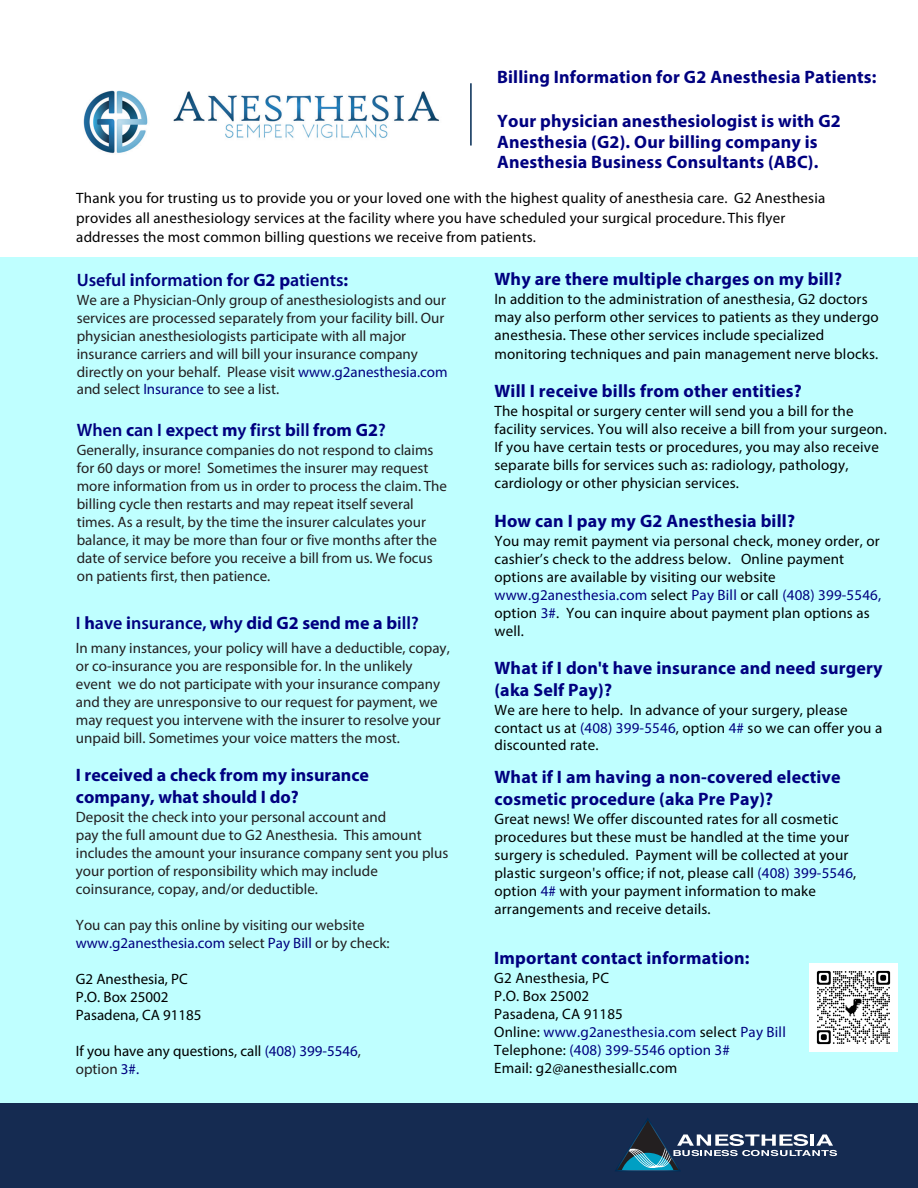
<style>
.page{position:relative;width:918px;height:1188px;background:#fff}
.page>*{position:absolute;margin:0;border:0;box-sizing:border-box;transform-origin:0 0}
.t1{font:700 18px/21.6px "Myriad Pro";letter-spacing:.01em;color:#000080}
.t2{font:600 18px "Myriad Pro";color:#000080}
.t3{font:15px/18px "Myriad Pro";letter-spacing:.01em;color:#000}
.t4{font:15px/17.9px "Myriad Pro";color:#231f20}
.s1{font-weight:700}
.s2{color:#000080}
.s3{color:#231f20}
</style>
<div class="page">
<div style="left:0;top:257px;width:918px;height:931px;background:#bfffff"></div>
<hr style="left:470px;top:83px;width:2px;height:63px;background:#002953">
<div style="left:0;top:1104px;width:918px;height:84px;background:#152b51"></div>
<img style="left:615px;top:1118px;width:66px;height:53px">
<svg style="left:617px;top:1120px;width:220px;height:50px"></svg>
<img style="left:83px;top:90px;width:356px;height:64px">
<img style="left:810px;top:964px;width:87px;height:87px">
<p class="t1" style="left:497px;top:65px;width:381px">Billing Information for G2 Anesthesia Patients:</p>
<p class="t1" style="left:497px;top:110px;width:345px;line-height:20.7px">Your physician anesthesiologist is with G2<br>Anesthesia (G2). Our billing company is<br>Anesthesia Business Consultants (ABC).</p>
<p class="t3" style="left:76px;top:189px;width:751px;line-height:19px">Thank you for trusting us to provide you or your loved one with the highest quality of anesthesia care. G2 Anesthesia provides all anesthesiology services at the facility where you have scheduled your surgical procedure. This flyer addresses the most common billing questions we receive from patients.</p>
<p class="t2" style="left:77px;top:269px;width:273px">Useful <span class="s1">i</span>nformation <span class="s1">f</span>or <span class="s1">G2 p</span>atients<span class="s1">:</span></p>
<p class="t4" style="left:77px;top:291px;width:372px">We are a Physician-Only group of anesthesiologists and our services are processed separately from your facility bill. Our physician anesthesiologists participate with all major insurance carriers and will bill your insurance company directly on your behalf. Please visit <span class="s2">www.g2anesthesia.com </span>and select <span class="s2">Insurance</span> to see a list.</p>
<p class="t2" style="left:77px;top:419px;width:310px">When <span class="s1">c</span>an I <span class="s1">e</span>xpect <span class="s1">m</span>y <span class="s1">f</span>irst <span class="s1">b</span>ill <span class="s1">from G2</span>?</p>
<p class="t4" style="left:77px;top:441px;width:372px">Generally, insurance companies do not respond to claims for 60 days or more! Sometimes the insurer may request more information from us in order to process the claim. The billing cycle then restarts and may repeat itself several times. As a result, by the time the insurer calculates your balance, it may be more than four or five months after the date of service before you receive a bill from us. We focus on patients first, then patience.</p>
<p class="t2" style="left:76px;top:611px;width:344px">I <span class="s1">h</span>ave <span class="s1">i</span>nsurance, <span class="s1">w</span>hy <span class="s1">did G2 send me a b</span>ill?</p>
<p class="t4" style="left:76px;top:639px;width:375px">In many instances, your policy will have a deductible, copay, or co-insurance you are responsible for. In the unlikely event we do not participate with your insurance company and they are unresponsive to our request for payment, we may request you intervene with the insurer to resolve your unpaid bill. Sometimes your voice matters the most.</p>
<p class="t1" style="left:76px;top:764px;width:295px">I received a check from my insurance company, what should I do?</p>
<p class="t4" style="left:76px;top:807px;width:374px">Deposit the check into your personal account and<br>pay the full amount due to G2 Anesthesia. This amount includes the amount your insurance company sent you plus your portion of responsibility which may include coinsurance, copay, and/or deductible.</p>
<p class="t4" style="left:76px;top:915px;width:315px">You can pay this online by visiting our website <span class="s2">www.g2anesthesia.com</span> select <span class="s2">Pay Bill</span> or by check:</p>
<p class="t3" style="left:76px;top:969px;width:127px">G2 Anesthesia, PC<br>P.O. Box 25002<br>Pasadena, CA 91185</p>
<p class="t3" style="left:76px;top:1041px;width:287px">If you have any questions, call <span class="s2">(408) 399-5546</span><span class="s3">, option</span> <span class="s2">3#.</span></p>
<p class="t1" style="left:494px;top:267px;width:349px">Why are there multiple charges on my bill?</p>
<p class="t3" style="left:494px;top:290px;width:386px">In addition to the administration of anesthesia, G2 doctors may also perform other services to patients as they undergo anesthesia. These other services include specialized monitoring techniques and pain management nerve blocks.</p>
<p class="t1" style="left:494px;top:380px;width:309px">Will I receive bills from other entities?</p>
<p class="t3" style="left:494px;top:402px;width:394px">The hospital or surgery center will send you a bill for the facility services. You will also receive a bill from your surgeon.<br>If you have certain tests or procedures, you may also receive separate bills for services such as: radiology, pathology, cardiology or other physician services.</p>
<p class="t1" style="left:494px;top:509px;width:302px">How can I pay my G2 Anesthesia bill?</p>
<p class="t3" style="left:494px;top:532px;width:388px">You may remit payment via personal check, money order, or cashier’s check to the address below. Online payment options are available by visiting our website <span class="s2">www.g2anesthesia.com</span> select <span class="s2">Pay Bill</span> or call <span class="s2">(408) 399-5546, </span>option <span class="s2">3#</span>. You can inquire about payment plan options as well.</p>
<p class="t1" style="left:494px;top:657px;width:390px">What if I don't have insurance and need surgery (aka Self Pay)?</p>
<p class="t3" style="left:494px;top:701px;width:389px;line-height:17.4px">We are here to help. In advance of your surgery, please contact us at <span class="s2">(408) 399-5546</span>, option <span class="s2">4#</span> so we can offer you a discounted rate.</p>
<p class="t1" style="left:494px;top:766px;width:348px">What if I am having a non-covered elective cosmetic procedure (aka Pre Pay)?</p>
<p class="t3" style="left:494px;top:810px;width:363px">Great news! We offer discounted rates for all cosmetic procedures but these must be handled at the time your surgery is scheduled. Payment will be collected at your plastic surgeon's office; if not, please call <span class="s2">(408) 399-5546</span>, option <span class="s2">4#</span> with your payment information to make arrangements and receive details.</p>
<p class="t1" style="left:494px;top:946px;width:257px">Important contact information:</p>
<p class="t3" style="left:494px;top:968px;width:293px">G2 Anesthesia, PC<br>P.O. Box 25002<br>Pasadena, CA 91185<br>Online: <span class="s2">www.g2anesthesia.com</span> select <span class="s2">Pay Bill<br></span>Telephone: <span class="s2">(408) 399-5546 option 3#<br></span>Email: g2@anesthesiallc.com</p>
</div>
